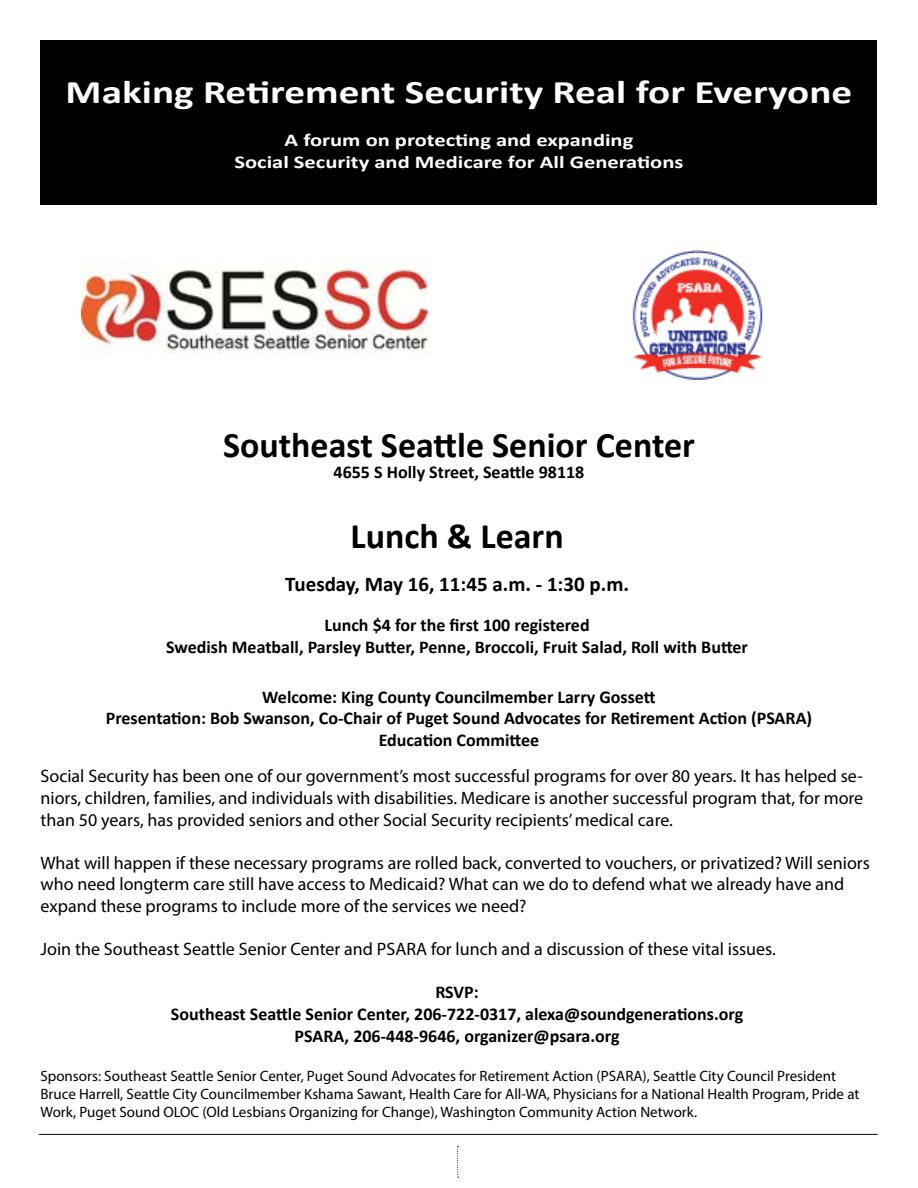
<style>
.page{position:relative;width:918px;height:1188px;background:#fff}
.page>*{position:absolute;margin:0;border:0;box-sizing:border-box;transform-origin:0 0}
.t1{font:700 36px "Calibri";color:#000}
.t2{font:700 33px "Calibri";color:#fff;scale:1.25 1}
.t3{font:700 21px "Calibri";color:#000}
.t4{font:18px/21.6px "Myriad Pro";color:#000;text-align:justify}
.t5{font:700 18px/21.6px "Calibri";color:#000;text-align:center}
.t6{font:700 18px/21.6px "Calibri";color:#fff;text-align:center;scale:1.25 1}
.t7{font:15px/18px "Myriad Pro";color:#000}
</style>
<div class="page">
<hr style="left:39px;top:1134px;width:839px;height:1px;background:#000">
<div style="left:40px;top:40px;width:838px;height:165px;background:#000"></div>
<svg style="left:457px;top:1146px;width:2px;height:32px"></svg>
<img style="left:81px;top:261px;width:351px;height:92px">
<img style="left:632px;top:251px;width:131px;height:129px">
<h2 class="t2" style="left:66px;top:71px;width:631px">Making Retirement Security Real for Everyone</h2>
<p class="t6" style="left:235px;top:129px;width:361px">A forum on protecting and expanding<br>Social Security and Medicare for All Generations</p>
<h1 class="t1" style="left:223px;top:422px;width:473px">Southeast Seattle Senior Center</h1>
<p class="t5" style="left:334px;top:462px;width:252px">4655 S Holly Street, Seattle 98118</p>
<h1 class="t1" style="left:351px;top:513px;width:215px">Lunch &amp; Learn</h1>
<p class="t3" style="left:285px;top:570px;width:345px">Tuesday, May 16, 11:45 a.m. - 1:30 p.m.</p>
<p class="t5" style="left:166px;top:614px;width:583px">Lunch $4 for the first 100 registered<br>Swedish Meatball, Parsley Butter, Penne, Broccoli, Fruit Salad, Roll with Butter</p>
<p class="t5" style="left:106px;top:686px;width:708px">Welcome: King County Councilmember Larry Gossett<br>Presentation: Bob Swanson, Co-Chair of Puget Sound Advocates for Retirement Action (PSARA)<br>Education Committee</p>
<p class="t4" style="left:40px;top:765px;width:824px">Social Security has been one of our government’s most successful programs for over 80 years. It has helped se&shy;niors, children, families, and individuals with disabilities. Medicare is another successful program that, for more than 50 years, has provided seniors and other Social Security recipients’ medical care.</p>
<p class="t4" style="left:40px;top:852px;width:831px;text-align:left">What will happen if these necessary programs are rolled back, converted to vouchers, or privatized? Will seniors who need longterm care still have access to Medicaid? What can we do to defend what we already have and expand these programs to include more of the services we need?</p>
<p class="t4" style="left:40px;top:938px;width:737px">Join the Southeast Seattle Senior Center and PSARA for lunch and a discussion of these vital issues.</p>
<p class="t5" style="left:171px;top:982px;width:574px">RSVP:<br>Southeast Seattle Senior Center, 206-722-0317, alexa@soundgenerations.org<br>PSARA, 206-448-9646, organizer@psara.org</p>
<p class="t7" style="left:40px;top:1067px;width:820px">Sponsors: Southeast Seattle Senior Center, Puget Sound Advocates for Retirement Action (PSARA), Seattle City Council President<br>Bruce Harrell, Seattle City Councilmember Kshama Sawant, Health Care for All-WA, Physicians for a National Health Program, Pride at<br>Work, Puget Sound OLOC (Old Lesbians Organizing for Change), Washington Community Action Network.</p>
</div>
